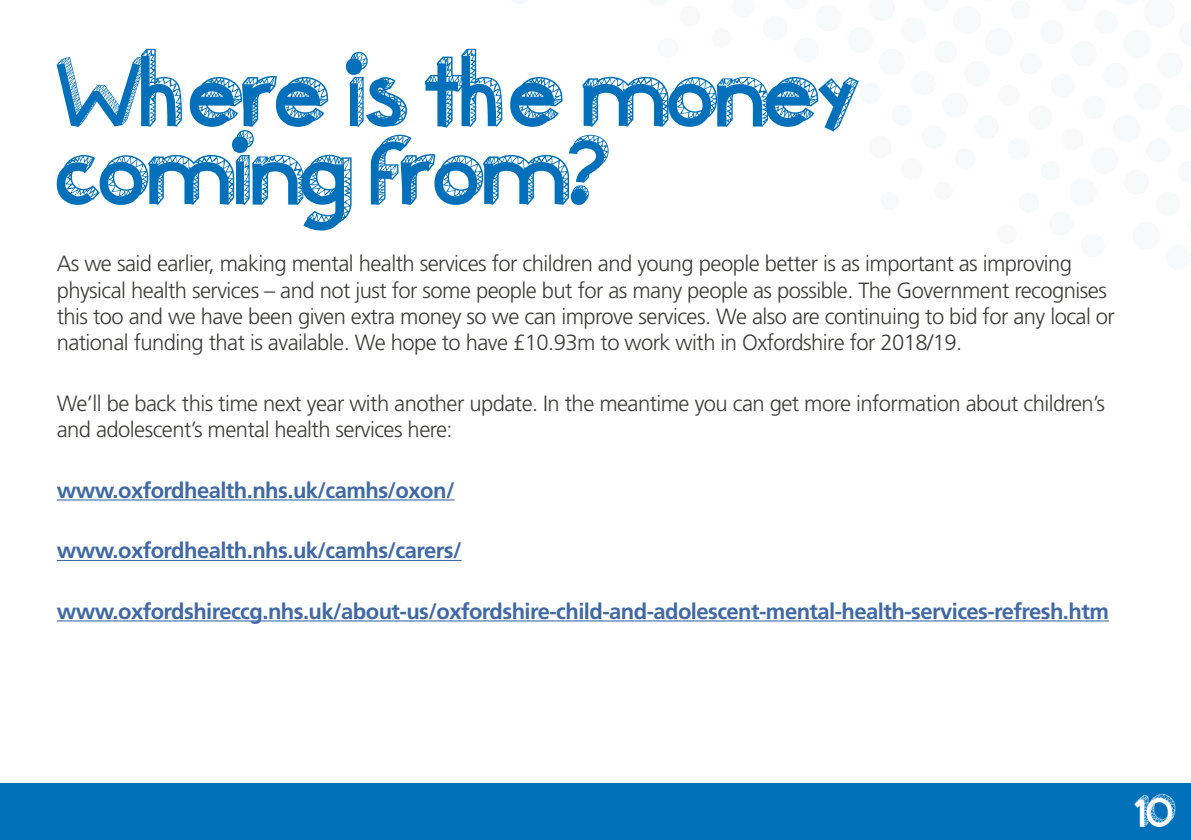
<style>
.page{position:relative;width:1191px;height:840px;background:#fff}
.page>*{position:absolute;margin:0;border:0;box-sizing:border-box;transform-origin:0 0}
.t1{font:100px/78px "Teen";letter-spacing:-.05em;color:#0070ba}
.t2{font:46px "Teen";color:#fff}
.t3{font:300 22px/26.4px "Frutiger LT Std";letter-spacing:-.025em;color:#3c3c3b}
.t4{font:700 22px "Frutiger LT Std";letter-spacing:-.025em;color:#3f68a5}
</style>
<div class="page">
<hr style="left:57px;top:499px;width:397px;height:1px;background:#3f68a5">
<hr style="left:57px;top:559px;width:404px;height:1px;background:#3f68a5">
<hr style="left:57px;top:620px;width:1052px;height:1px;background:#3f68a5">
<div style="left:0;top:782px;width:1191px;height:57px;background:#0070ba"></div>
<h1 class="t1" style="left:57px;top:59px;width:806px">Where is the money coming from?</h1>
<p class="t3" style="left:57px;top:250px;width:1059px">As we said earlier, making mental health services for children and young people better is as important as improving physical health services – and not just for some people but for as many people as possible. The Government recognises this too and we have been given extra money so we can improve services. We also are continuing to bid for any local or national funding that is available. We hope to have £10.93m to work with in Oxfordshire for 2018/19.</p>
<p class="t3" style="left:57px;top:390px;width:1049px">We’ll be back this time next year with another update. In the meantime you can get more information about children’s and adolescent’s mental health services here:</p>
<p class="t4" style="left:57px;top:477px;width:399px">www.oxfordhealth.nhs.uk/camhs/oxon/</p>
<p class="t4" style="left:57px;top:537px;width:406px">www.oxfordhealth.nhs.uk/camhs/carers/</p>
<p class="t4" style="left:57px;top:597px;width:1053px">www.oxfordshireccg.nhs.uk/about-us/oxfordshire-child-and-adolescent-mental-health-services-refresh.htm</p>
<h2 class="t2" style="left:1134px;top:788px;width:43px">10</h2>
</div>
